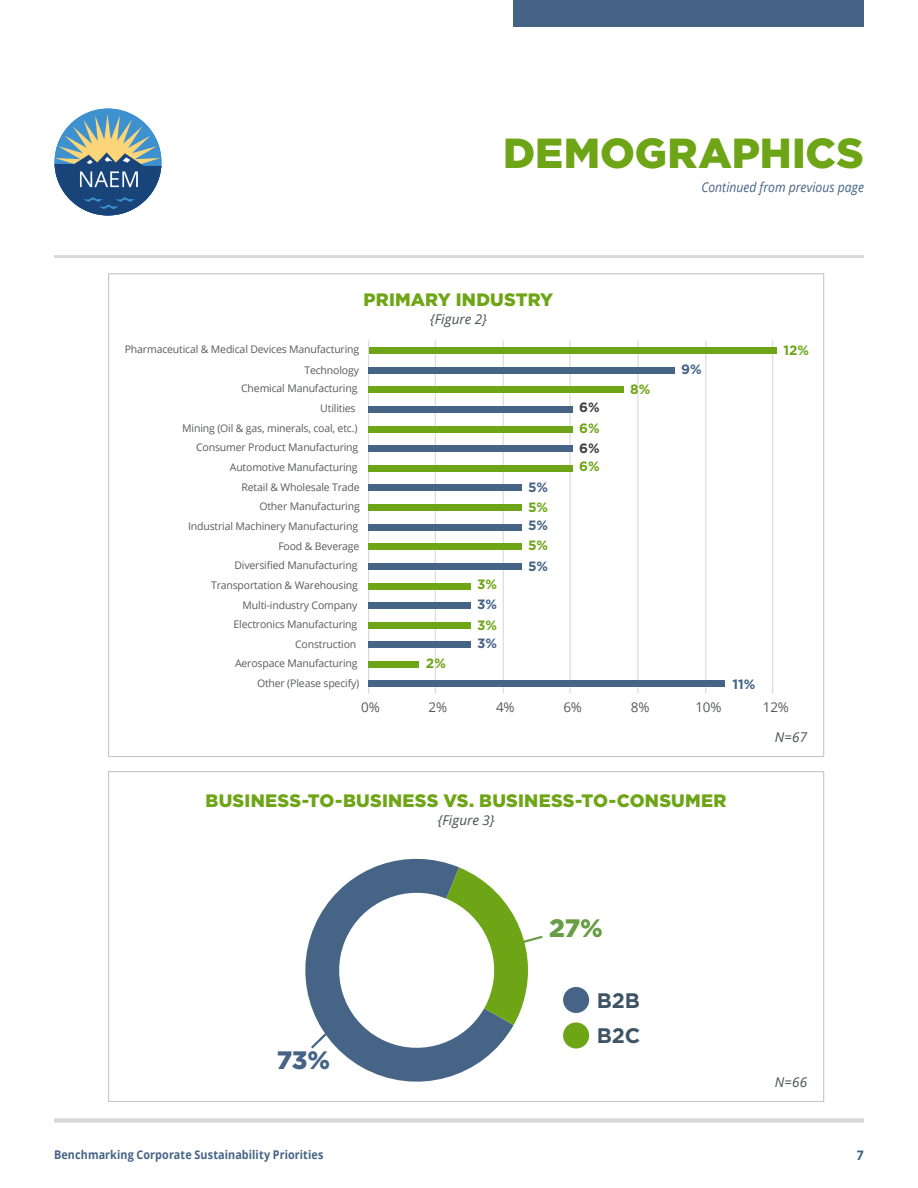
<style>
.page{position:relative;width:918px;height:1188px;background:#fff}
.page>*{position:absolute;margin:0;border:0;box-sizing:border-box;transform-origin:0 0}
.t1{font:900 42px "Gotham HTF";color:#6ea516}
.t2{font:900 25.2px "Gotham HTF";color:#699d45}
.t3{font:900 25.2px "Gotham HTF";color:#466485}
.t4{font:700 21px/34.5px "Gotham HTF";letter-spacing:-.005em;color:#3e5364}
.t5{font:900 18px "Gotham HTF";letter-spacing:.015em;color:#6ea516}
.t6{font:italic 13.5px "Open Sans";letter-spacing:.005em;color:#4a4f55}
.t7{font:italic 13.5px "Open Sans";letter-spacing:.005em;color:#456384;scale:.9 1}
.t8{font:13.5px "Gotham HTF Bold 2";color:#6ea516}
.t9{font:13.5px "Open Sans";color:#595a5a}
.t10{font:13.5px "Gotham HTF Bold 2";color:#466485}
.t11{font:13.5px "Gotham HTF Bold 2";color:#404141}
.t12{font:700 13.5px "Gotham HTF";color:#456384;scale:.9 1}
.t13{font:700 12px "Open Sans";letter-spacing:.01em;color:#456384;scale:.9 1}
.t14{font:10.5px "Open Sans";letter-spacing:-.015em;color:#595a5a}
</style>
<div class="page">
<div style="left:513px;top:0;width:351px;height:27px;background:#456384"></div>
<div style="left:54px;top:1118px;width:810px;height:5px;background:#dad8db"></div>
<hr style="left:435px;top:341px;width:1px;height:353px;background:#dadada">
<hr style="left:503px;top:341px;width:1px;height:353px;background:#dadada">
<hr style="left:569px;top:341px;width:2px;height:353px;background:#dadada">
<hr style="left:637px;top:341px;width:2px;height:353px;background:#dadada">
<hr style="left:705px;top:341px;width:1px;height:353px;background:#dadada">
<hr style="left:772px;top:341px;width:1px;height:353px;background:#dadada">
<hr style="left:368px;top:341px;width:1px;height:353px;background:#dadada">
<div style="left:368px;top:367px;width:306px;height:6px;background:#466485"></div>
<div style="left:369px;top:406px;width:204px;height:6px;background:#466485"></div>
<div style="left:369px;top:445px;width:204px;height:6px;background:#466485"></div>
<div style="left:369px;top:347px;width:408px;height:6px;background:#6ea516"></div>
<div style="left:368px;top:386px;width:256px;height:6px;background:#6ea516"></div>
<div style="left:369px;top:465px;width:204px;height:6px;background:#6ea516"></div>
<div style="left:369px;top:426px;width:204px;height:6px;background:#6ea516"></div>
<div style="left:368px;top:504px;width:154px;height:6px;background:#6ea516"></div>
<div style="left:368px;top:484px;width:154px;height:7px;background:#466485"></div>
<div style="left:368px;top:543px;width:154px;height:7px;background:#6ea516"></div>
<div style="left:368px;top:524px;width:154px;height:6px;background:#466485"></div>
<div style="left:368px;top:563px;width:154px;height:6px;background:#466485"></div>
<div style="left:368px;top:583px;width:102px;height:6px;background:#6ea516"></div>
<div style="left:368px;top:602px;width:102px;height:7px;background:#466485"></div>
<div style="left:369px;top:622px;width:102px;height:6px;background:#6ea516"></div>
<div style="left:369px;top:641px;width:102px;height:7px;background:#466485"></div>
<div style="left:369px;top:661px;width:50px;height:7px;background:#6ea516"></div>
<div style="left:369px;top:681px;width:356px;height:6px;background:#466485"></div>
<svg style="left:305px;top:858px;width:209px;height:224px"></svg>
<svg style="left:446px;top:867px;width:97px;height:158px"></svg>
<svg style="left:309px;top:1031px;width:20px;height:20px"></svg>
<div style="left:563px;top:987px;width:26px;height:26px;background:#466485;border-radius:50%"></div>
<div style="left:563px;top:1022px;width:26px;height:27px;background:#6ea516;border-radius:50%"></div>
<hr style="left:54px;top:255px;width:810px;height:3px;background:#dad8db">
<svg style="left:55px;top:114px;width:106px;height:101px"></svg>
<p class="t1" style="left:503px;top:128px;width:362px">DEMOGRAPHICS</p>
<p class="t7" style="left:701px;top:177px;width:182px">Continued from previous page</p>
<p class="t5" style="left:364px;top:290px;width:191px">PRIMARY INDUSTRY</p>
<p class="t6" style="left:430px;top:310px;width:58px">{Figure 2}</p>
<p class="t14" style="left:125px;top:342px;width:236px">Pharmaceutical &amp; Medical Devices Manufacturing</p>
<p class="t14" style="left:304px;top:363px;width:56px">Technology</p>
<p class="t14" style="left:241px;top:381px;width:118px">Chemical Manufacturing</p>
<p class="t14" style="left:320px;top:401px;width:37px">Utilities</p>
<p class="t14" style="left:182px;top:421px;width:177px">Mining (Oil &amp; gas, minerals, coal, etc.)</p>
<p class="t14" style="left:196px;top:440px;width:164px">Consumer Product Manufacturing</p>
<p class="t14" style="left:230px;top:460px;width:129px">Automotive Manufacturing</p>
<p class="t14" style="left:242px;top:480px;width:120px">Retail &amp; Wholesale Trade</p>
<p class="t10" style="left:528px;top:479px;width:22px">5%</p>
<p class="t14" style="left:259px;top:499px;width:102px">Other Manufacturing</p>
<p class="t8" style="left:528px;top:499px;width:22px">5%</p>
<p class="t14" style="left:188px;top:519px;width:172px">Industrial Machinery Manufacturing</p>
<p class="t10" style="left:528px;top:518px;width:22px">5%</p>
<p class="t14" style="left:278px;top:539px;width:83px">Food &amp; Beverage</p>
<p class="t8" style="left:528px;top:538px;width:22px">5%</p>
<p class="t14" style="left:234px;top:558px;width:125px">Diversified Manufacturing</p>
<p class="t10" style="left:528px;top:558px;width:22px">5%</p>
<p class="t14" style="left:211px;top:578px;width:148px">Transportation &amp; Warehousing</p>
<p class="t8" style="left:477px;top:577px;width:22px">3%</p>
<p class="t14" style="left:243px;top:598px;width:116px">Multi-industry Company</p>
<p class="t10" style="left:477px;top:597px;width:22px">3%</p>
<p class="t14" style="left:234px;top:617px;width:125px">Electronics Manufacturing</p>
<p class="t8" style="left:477px;top:617px;width:22px">3%</p>
<p class="t14" style="left:295px;top:637px;width:63px">Construction</p>
<p class="t10" style="left:477px;top:636px;width:22px">3%</p>
<p class="t14" style="left:235px;top:656px;width:124px">Aerospace Manufacturing</p>
<p class="t8" style="left:426px;top:656px;width:22px">2%</p>
<p class="t14" style="left:257px;top:676px;width:104px">Other (Please specify)</p>
<p class="t11" style="left:579px;top:400px;width:22px">6%</p>
<p class="t8" style="left:579px;top:420px;width:22px">6%</p>
<p class="t11" style="left:579px;top:440px;width:22px">6%</p>
<p class="t8" style="left:579px;top:459px;width:22px">6%</p>
<p class="t8" style="left:630px;top:381px;width:22px">8%</p>
<p class="t10" style="left:681px;top:361px;width:22px">9%</p>
<p class="t8" style="left:783px;top:342px;width:27px">12%</p>
<p class="t10" style="left:732px;top:676px;width:25px">11%</p>
<p class="t9" style="left:361px;top:698px;width:20px">0%</p>
<p class="t9" style="left:429px;top:698px;width:20px">2%</p>
<p class="t9" style="left:496px;top:698px;width:20px">4%</p>
<p class="t9" style="left:563px;top:698px;width:20px">6%</p>
<p class="t9" style="left:631px;top:698px;width:20px">8%</p>
<p class="t9" style="left:695px;top:698px;width:28px">10%</p>
<p class="t9" style="left:763px;top:698px;width:28px">12%</p>
<p class="t5" style="left:206px;top:790px;width:522px">BUSINESS-TO-BUSINESS VS. BUSINESS-TO-CONSUMER</p>
<p class="t6" style="left:438px;top:811px;width:58px">{Figure 3}</p>
<p class="t2" style="left:549px;top:913px;width:55px">27%</p>
<p class="t3" style="left:277px;top:1046px;width:55px">73%</p>
<p class="t4" style="left:597px;top:983px;width:45px">B2B<br>B2C</p>
<p class="t6" style="left:775px;top:728px;width:34px">N=67</p>
<p class="t6" style="left:775px;top:1073px;width:34px">N=66</p>
<p class="t13" style="left:54px;top:1146px;width:301px">Benchmarking Corporate Sustainability Priorities</p>
<p class="t12" style="left:856px;top:1147px;width:10px">7</p>
</div>
